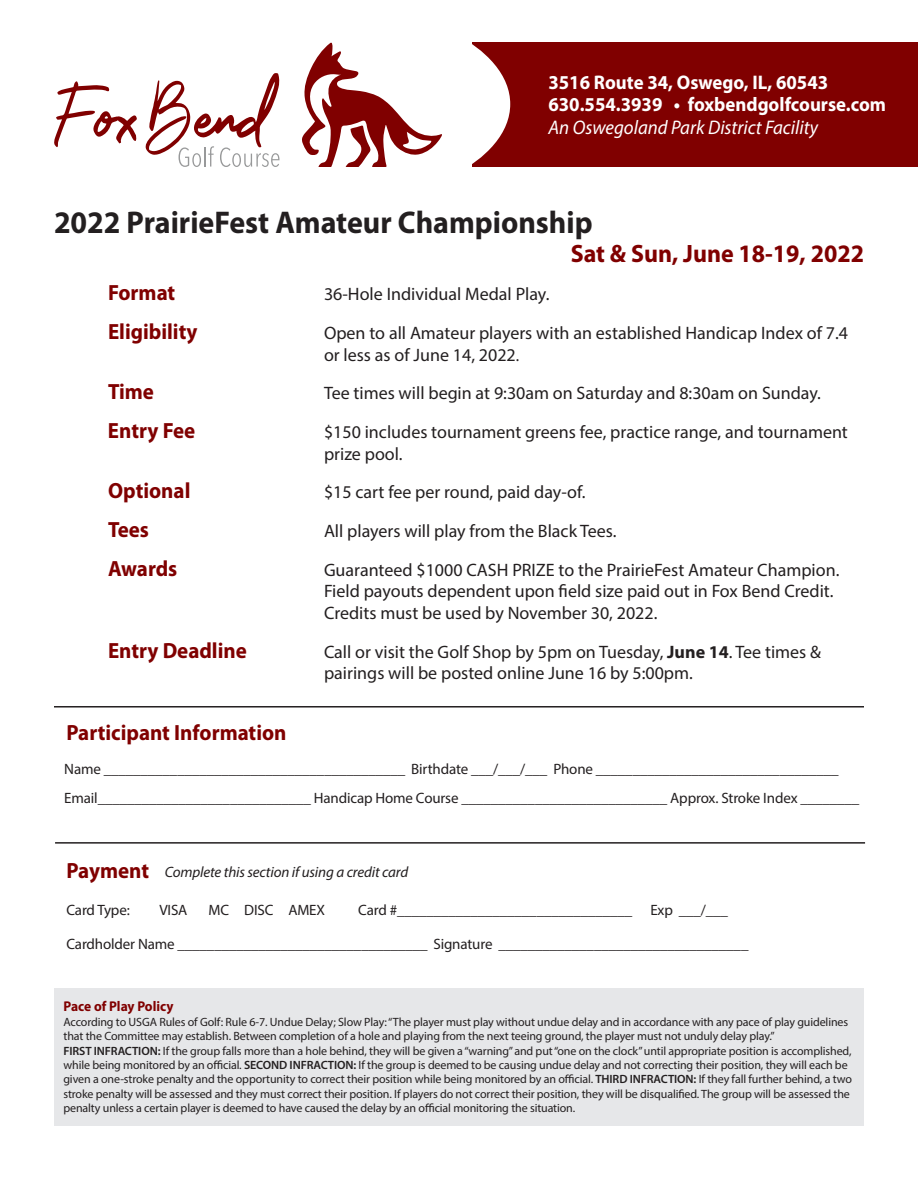
<style>
.page{position:relative;width:918px;height:1188px;background:#fff}
.page>*{position:absolute;margin:0;border:0;box-sizing:border-box;transform-origin:0 0}
.t1{font:700 31.5px "Myriad Pro";color:#231f20;scale:.95 1}
.t2{font:700 25.2px "Myriad Pro";color:#800000;scale:.95 1}
.t3{font:700 22.05px "Myriad Pro";color:#800000;scale:.95 1}
.t4{font:700 19.8px "Myriad Pro";color:#fff;scale:.95 1}
.t5{font:italic 19.8px "Myriad Pro";color:#fff;scale:.95 1}
.t6{font:18px/21.6px "Myriad Pro";color:#231f20}
.t7{font:15px "Myriad Pro";letter-spacing:-.01em;color:#231f20}
.t8{font:italic 15px "Myriad Pro";letter-spacing:-.01em;color:#231f20}
.t9{font:700 14.1px "Myriad Pro";color:#800000;scale:.95 1}
.t10{font:12px/14.4px "Myriad Pro";letter-spacing:-.01em;color:#231f20}
.s1{font-size:16.5px}
.s2{font-weight:700}
.s3{font-weight:600}
</style>
<div class="page">
<div style="left:54px;top:988px;width:810px;height:137px;background:#e6e7e9"></div>
<div style="left:472px;top:42px;width:446px;height:124px;background:#800000"></div>
<div style="left:106px;top:1px;width:404px;height:206px;background:#fff;border-radius:50%"></div>
<svg style="left:302px;top:42px;width:140px;height:125px"></svg>
<svg style="left:54px;top:81px;width:83px;height:66px"></svg>
<svg style="left:145px;top:73px;width:135px;height:94px"></svg>
<hr style="left:54px;top:706px;width:810px;height:2px;background:#231f20">
<hr style="left:55px;top:842px;width:810px;height:2px;background:#231f20">
<p class="t4" style="left:548px;top:69px;width:296px">3516 Route 34, Oswego, IL, 60543</p>
<p class="t4" style="left:548px;top:92px;width:357px">630.554.3939 • foxbendgolfcourse.com</p>
<p class="t5" style="left:548px;top:115px;width:285px">An Oswegoland Park District Facility</p>
<p class="t1" style="left:54px;top:202px;width:569px">2022 PrairieFest Amateur Championship</p>
<p class="t2" style="left:571px;top:237px;width:310px">Sat &amp; Sun, June 18-19, 2022</p>
<p class="t3" style="left:108px;top:278px;width:72px">Format</p>
<p class="t6" style="left:324px;top:283px;width:227px">36-Hole Individual Medal Play.</p>
<p class="t3" style="left:108px;top:317px;width:96px">Eligibility</p>
<p class="t6" style="left:324px;top:322px;width:525px">Open to all Amateur players with an established Handicap Index of 7.4 or less as of June 14, 2022<span class="s1">.</span></p>
<p class="t3" style="left:108px;top:377px;width:50px">Time</p>
<p class="t6" style="left:324px;top:382px;width:498px">Tee times will begin at 9:30am on Saturday and 8:30am on Sunday.</p>
<p class="t3" style="left:108px;top:416px;width:93px">Entry Fee</p>
<p class="t6" style="left:324px;top:421px;width:525px">$150 includes tournament greens fee, practice range, and tournament prize pool.</p>
<p class="t3" style="left:108px;top:476px;width:88px">Optional</p>
<p class="t6" style="left:324px;top:481px;width:263px">$15 cart fee per round, paid day-of.</p>
<p class="t3" style="left:108px;top:515px;width:45px">Tees</p>
<p class="t6" style="left:324px;top:520px;width:294px">All players will play from the Black Tees.</p>
<p class="t3" style="left:108px;top:554px;width:75px">Awards</p>
<p class="t6" style="left:324px;top:559px;width:517px">Guaranteed $1000 CASH PRIZE to the PrairieFest Amateur Champion.<br>Field payouts dependent upon field size paid out in Fox Bend Credit.<br>Credits must be used by November 30, 2022.</p>
<p class="t3" style="left:108px;top:636px;width:148px">Entry Deadline</p>
<p class="t6" style="left:324px;top:640px;width:499px">Call or visit the Golf Shop by 5pm on Tuesday, <span class="s2">June 14</span>. Tee times &amp; pairings will be posted online June 16 by 5:00pm.</p>
<p class="t3" style="left:66px;top:719px;width:233px">Participant Information</p>
<p class="t7" style="left:64px;top:760px;width:776px">Name _________________________________________ Birthdate ___/___/___ Phone _________________________________</p>
<p class="t7" style="left:64px;top:789px;width:797px">Email_____________________________ Handicap Home Course ____________________________ Approx. Stroke Index ________</p>
<p class="t3" style="left:66px;top:857px;width:89px">Payment</p>
<p class="t8" style="left:165px;top:863px;width:245px">Complete this section if using a credit card</p>
<p class="t7" style="left:66px;top:900px;width:65px">Card Type:</p>
<p class="t7" style="left:159px;top:900px;width:30px">VISA</p>
<p class="t7" style="left:209px;top:900px;width:118px">MC DISC AMEX</p>
<p class="t7" style="left:358px;top:900px;width:371px">Card #________________________________ Exp ___/___</p>
<p class="t7" style="left:66px;top:934px;width:684px">Cardholder Name __________________________________ Signature __________________________________</p>
<p class="t9" style="left:63px;top:997px;width:117px">Pace of Play Policy</p>
<p class="t10" style="left:63px;top:1014px;width:790px">According to USGA Rules of Golf: Rule 6-7. Undue Delay; Slow Play: “The player must play without undue delay and in accordance with any pace of play guidelines that the Committee may establish. Between completion of a hole and playing from the next teeing ground, the player must not unduly delay play.”<br><span class="s3">FIRST INFRACTION:</span> If the group falls more than a hole behind, they will be given a “warning” and put “one on the clock” until appropriate position is accomplished, while being monitored by an official. <span class="s3">SECOND INFRACTION:</span> If the group is deemed to be causing undue delay and not correcting their position, they will each be given a one-stroke penalty and the opportunity to correct their position while being monitored by an official. <span class="s3">THIRD INFRACTION:</span> If they fall further behind, a two stroke penalty will be assessed and they must correct their position. If players do not correct their position, they will be disqualified. The group will be assessed the penalty unless a certain player is deemed to have caused the delay by an official monitoring the situation.</p>
</div>
